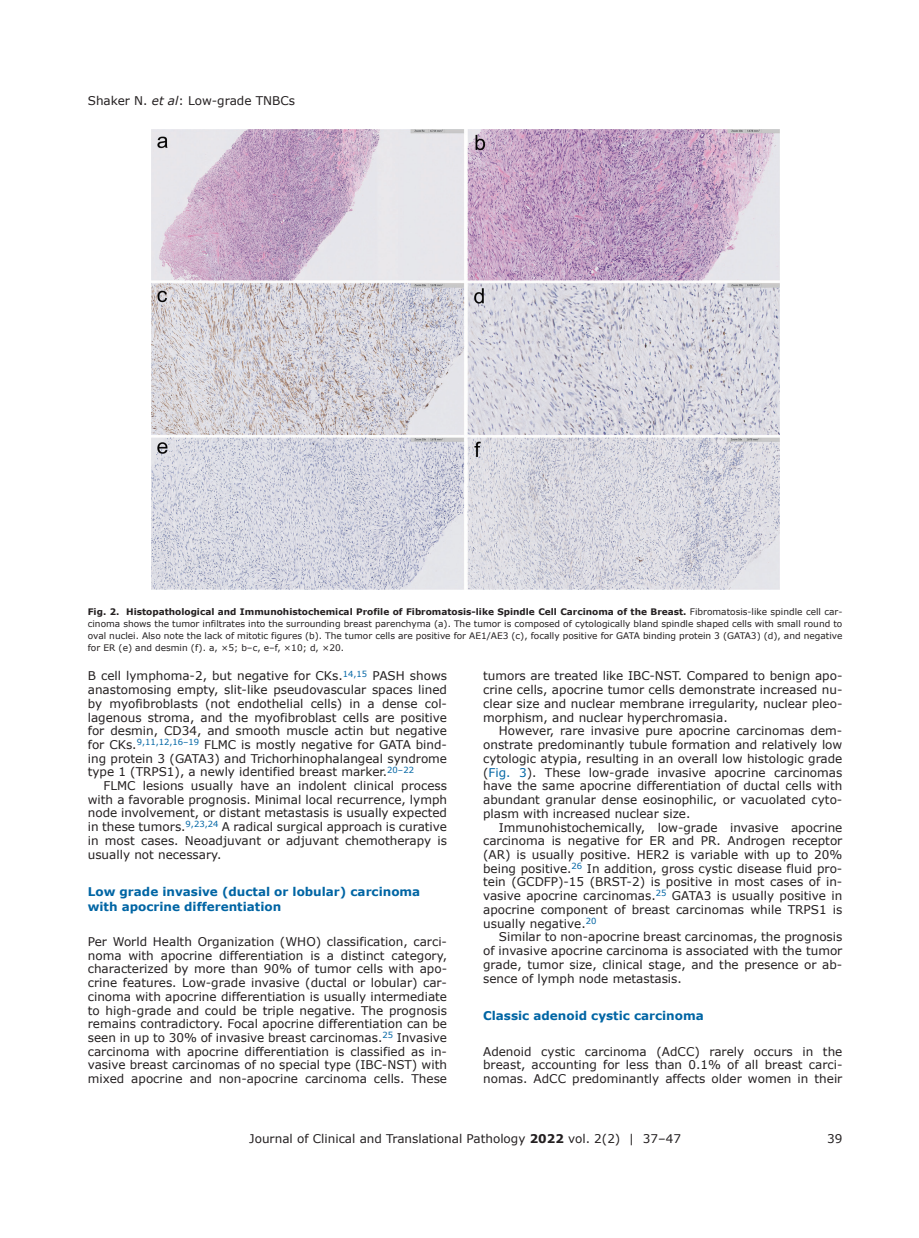
<style>
.page{position:relative;width:919px;height:1238px;background:#fff}
.page>*{position:absolute;margin:0;border:0;box-sizing:border-box;transform-origin:0 0}
.t1{font:12px/13.6px "Verdana";color:#231f20;text-align:justify}
.t2{font:700 12px/14.5px "Verdana";color:#0065a4}
.t3{font:9px/12px "Verdana";color:#231f20;text-align:justify}
.s1{font-style:italic}
.s2{font-weight:700}
.s3{color:#0065a4}
</style>
<div class="page">
<img style="left:151px;top:129px;width:628px;height:461px">
<p class="t1" style="left:88px;top:93px;width:209px">Shaker N. <span class="s1">et al</span>: Low-grade TNBCs</p>
<p class="t3" style="left:88px;top:606px;width:756px"><span class="s2">Fig. 2. Histopathological and Immunohistochemical Profile of Fibromatosis-like Spindle Cell Carcinoma of the Breast.</span> Fibromatosis-like spindle cell car&shy;cinoma shows the tumor infiltrates into the surrounding breast parenchyma (a). The tumor is composed of cytologically bland spindle shaped cells with small round to oval nuclei. Also note the lack of mitotic figures (b). The tumor cells are positive for AE1/AE3 (c), focally positive for GATA binding protein 3 (GATA3) (d), and negative for ER (e) and desmin (f). a, ×5; b–c, e–f, ×10; d, ×20.</p>
<p class="t1" style="left:88px;top:669px;width:361px">B cell lymphoma-2, but negative for CKs.<sup>14,15</sup> PASH shows anastomosing empty, slit-like pseudovascular spaces lined by myofibroblasts (not endothelial cells) in a dense col&shy;lagenous stroma, and the myofibroblast cells are positive for desmin, CD34, and smooth muscle actin but negative for CKs.<sup>9,11,12,16–19</sup> FLMC is mostly negative for GATA bind&shy;ing protein 3 (GATA3) and Trichorhinophalangeal syndrome type 1 (TRPS1), a newly identified breast marker.<sup>20–22</sup></p>
<p class="t1" style="left:88px;top:778px;width:361px;text-indent:16px">FLMC lesions usually have an indolent clinical process with a favorable prognosis. Minimal local recurrence, lymph node involvement, or distant metastasis is usually expected in these tumors.<sup>9,23,24</sup> A radical surgical approach is curative in most cases. Neoadjuvant or adjuvant chemotherapy is usually not necessary.</p>
<p class="t2" style="left:88px;top:884px;width:334px">Low grade invasive (ductal or lobular) carcinoma with apocrine differentiation</p>
<p class="t1" style="left:88px;top:934px;width:361px">Per World Health Organization (WHO) classification, carci&shy;noma with apocrine differentiation is a distinct category, characterized by more than 90% of tumor cells with apo&shy;crine features. Low-grade invasive (ductal or lobular) car&shy;cinoma with apocrine differentiation is usually intermediate to high-grade and could be triple negative. The prognosis remains contradictory. Focal apocrine differentiation can be seen in up to 30% of invasive breast carcinomas.<sup>25</sup> Invasive carcinoma with apocrine differentiation is classified as in&shy;vasive breast carcinomas of no special type (IBC-NST) with mixed apocrine and non-apocrine carcinoma cells. These</p>
<p class="t1" style="left:483px;top:669px;width:361px">tumors are treated like IBC-NST. Compared to benign apo&shy;crine cells, apocrine tumor cells demonstrate increased nu&shy;clear size and nuclear membrane irregularity, nuclear pleo&shy;morphism, and nuclear hyperchromasia.</p>
<p class="t1" style="left:483px;top:724px;width:361px;text-indent:16px">However, rare invasive pure apocrine carcinomas dem&shy;onstrate predominantly tubule formation and relatively low cytologic atypia, resulting in an overall low histologic grade (<span class="s3">Fig. 3</span>). These low-grade invasive apocrine carcinomas have the same apocrine differentiation of ductal cells with abundant granular dense eosinophilic, or vacuolated cyto&shy;plasm with increased nuclear size.</p>
<p class="t1" style="left:483px;top:820px;width:361px;text-indent:16px">Immunohistochemically, low-grade invasive apocrine carcinoma is negative for ER and PR. Androgen receptor (AR) is usually positive. HER2 is variable with up to 20% being positive.<sup>26</sup> In addition, gross cystic disease fluid pro&shy;tein (GCDFP)-15 (BRST-2) is positive in most cases of in&shy;vasive apocrine carcinomas.<sup>25</sup> GATA3 is usually positive in apocrine component of breast carcinomas while TRPS1 is usually negative.<sup>20</sup></p>
<p class="t1" style="left:483px;top:929px;width:361px;text-indent:16px">Similar to non-apocrine breast carcinomas, the prognosis of invasive apocrine carcinoma is associated with the tumor grade, tumor size, clinical stage, and the presence or ab&shy;sence of lymph node metastasis.</p>
<p class="t2" style="left:483px;top:1008px;width:222px">Classic adenoid cystic carcinoma</p>
<p class="t1" style="left:483px;top:1044px;width:361px">Adenoid cystic carcinoma (AdCC) rarely occurs in the breast, accounting for less than 0.1% of all breast carci&shy;nomas. AdCC predominantly affects older women in their</p>
<p class="t1" style="left:249px;top:1131px;width:433px">Journal of Clinical and Translational Pathology <span class="s2">2022</span> vol. 2(2) | 37–47</p>
<p class="t1" style="left:827px;top:1131px;width:17px">39</p>
</div>
